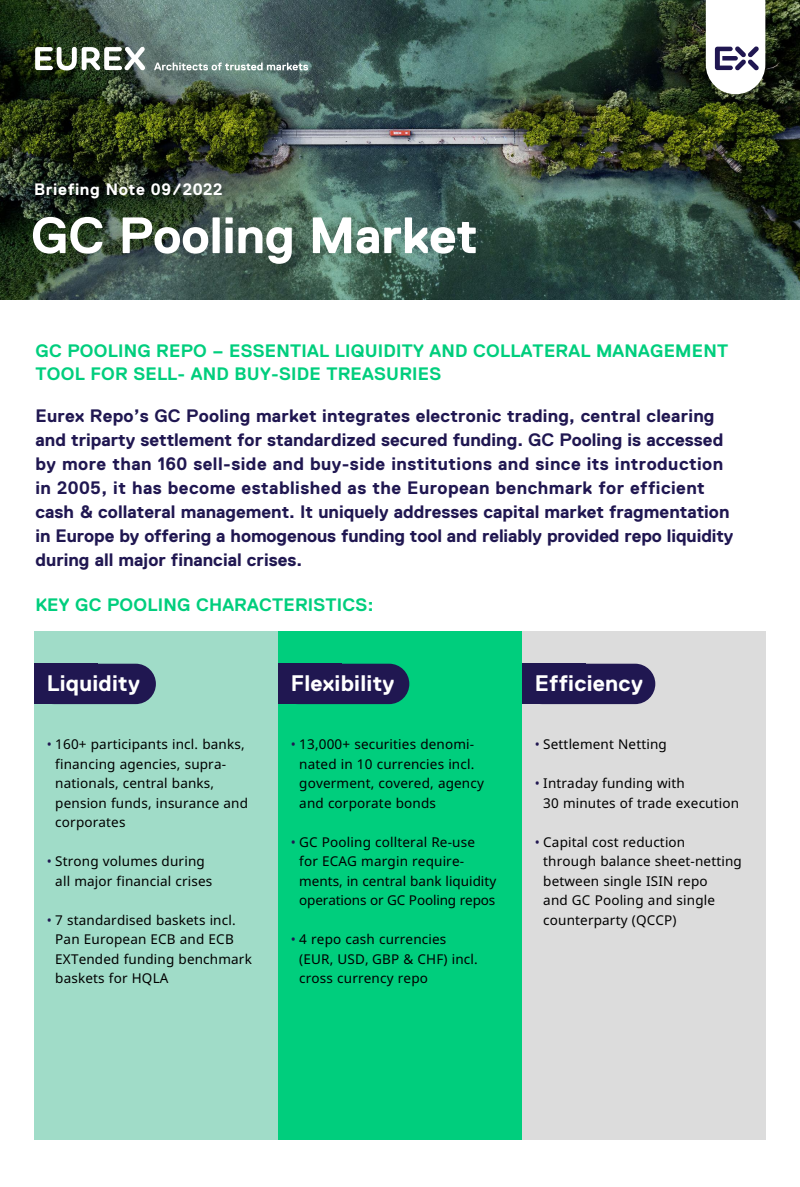
<style>
.page{position:relative;width:800px;height:1187px;background:#fff}
.page>*{position:absolute;margin:0;border:0;box-sizing:border-box;transform-origin:0 0}
.t1{font:700 51px "Replica";letter-spacing:-.005em;color:#fff}
.t2{font:700 22.5px "Replica";letter-spacing:.01em;color:#fff}
.t3{font:700 18px/24px "Replica";color:#201751}
.t4{font:700 18px/22.5px "Replica";letter-spacing:.01em;color:#00ce7d}
.t5{font:700 16.5px "Replica";letter-spacing:.035em;color:#fff}
.t6{font:13.5px/19.5px "Noto Sans";letter-spacing:.01em;color:#000}
.s1{color:#201751}
</style>
<div class="page">
<img style="left:0;top:0;width:799px;height:299px">
<svg style="left:705px;top:0;width:60px;height:94px"></svg>
<svg style="left:35px;top:47px;width:110px;height:23px"></svg>
<svg style="left:154px;top:63px;width:154px;height:7px"></svg>
<div style="left:34px;top:631px;width:244px;height:509px;background:#a0dcc8"></div>
<div style="left:278px;top:631px;width:244px;height:509px;background:#00ce7d"></div>
<div style="left:522px;top:631px;width:243px;height:509px;background:#dcdcdc"></div>
<div style="left:34px;top:663px;width:64px;height:41px;background:#201751"></div>
<div style="left:34px;top:663px;width:122px;height:41px;background:#201751;border-radius:20px"></div>
<div style="left:278px;top:663px;width:64px;height:41px;background:#201751"></div>
<div style="left:278px;top:663px;width:131px;height:41px;background:#201751;border-radius:20px"></div>
<div style="left:522px;top:663px;width:63px;height:41px;background:#201751"></div>
<div style="left:522px;top:663px;width:133px;height:41px;background:#201751;border-radius:20px"></div>
<p class="t5" style="left:34px;top:180px;width:190px">Briefing Note 09/2022</p>
<h1 class="t1" style="left:31px;top:207px;width:448px">GC Pooling Market</h1>
<h3 class="t4" style="left:36px;top:340px;width:694px">GC POOLING REPO – ESSENTIAL LIQUIDITY AND COLLATERAL MANAGEMENT<br>TOOL FOR SELL- AND BUY-SIDE TREASURIES</h3>
<p class="t3" style="left:36px;top:404px;width:699px">Eurex Repo’s GC Pooling market integrates electronic trading, central clearing and triparty settlement for standardized secured funding. GC Pooling is accessed by more than 160 sell-side and buy-side institutions and since its introduction in 2005, it has become established as the European benchmark for efficient cash &amp; collateral management. It uniquely addresses capital market fragmentation in Europe by offering a homogenous funding tool and reliably provided repo liquidity during all major financial crises.</p>
<h3 class="t4" style="left:36px;top:593px;width:339px">KEY GC POOLING CHARACTERISTICS:</h3>
<h2 class="t2" style="left:47px;top:670px;width:95px">Liquidity</h2>
<p class="t6" style="left:55px;top:734px;width:194px;text-indent:-8px"><span class="s1">•</span> 160+ participants incl. banks, financing agencies, supra&shy;nationals, central banks, pension funds, insurance and corporates</p>
<p class="t6" style="left:55px;top:851px;width:158px;text-indent:-8px"><span class="s1">•</span> Strong volumes during all major financial crises</p>
<p class="t6" style="left:55px;top:910px;width:198px;text-indent:-8px"><span class="s1">•</span> 7 standardised baskets incl.<br>Pan European ECB and ECB<br>EXTended funding benchmark baskets for HQLA</p>
<h2 class="t2" style="left:291px;top:670px;width:105px">Flexibility</h2>
<p class="t6" style="left:299px;top:734px;width:186px;text-indent:-9px"><span class="s1">•</span> 13,000+ securities denomi&shy;nated in 10 currencies incl. goverment, covered, agency and corporate bonds</p>
<p class="t6" style="left:299px;top:832px;width:198px;text-indent:-8px"><span class="s1">•</span> GC Pooling collteral Re-use for ECAG margin require&shy;ments, in central bank liquidity operations or GC Pooling repos</p>
<p class="t6" style="left:299px;top:929px;width:180px;text-indent:-8px"><span class="s1">•</span> 4 repo cash currencies (EUR, USD, GBP &amp; CHF) incl. cross currency repo</p>
<h2 class="t2" style="left:534px;top:670px;width:110px">Efficiency</h2>
<p class="t6" style="left:534px;top:734px;width:134px"><span class="s1">•</span> Settlement Netting</p>
<p class="t6" style="left:543px;top:773px;width:197px;text-indent:-9px"><span class="s1">•</span> Intraday funding with<br>30 minutes of trade execution</p>
<p class="t6" style="left:543px;top:832px;width:200px;text-indent:-9px"><span class="s1">•</span> Capital cost reduction<br>through balance sheet-netting between single ISIN repo<br>and GC Pooling and single counterparty (QCCP)</p>
</div>
